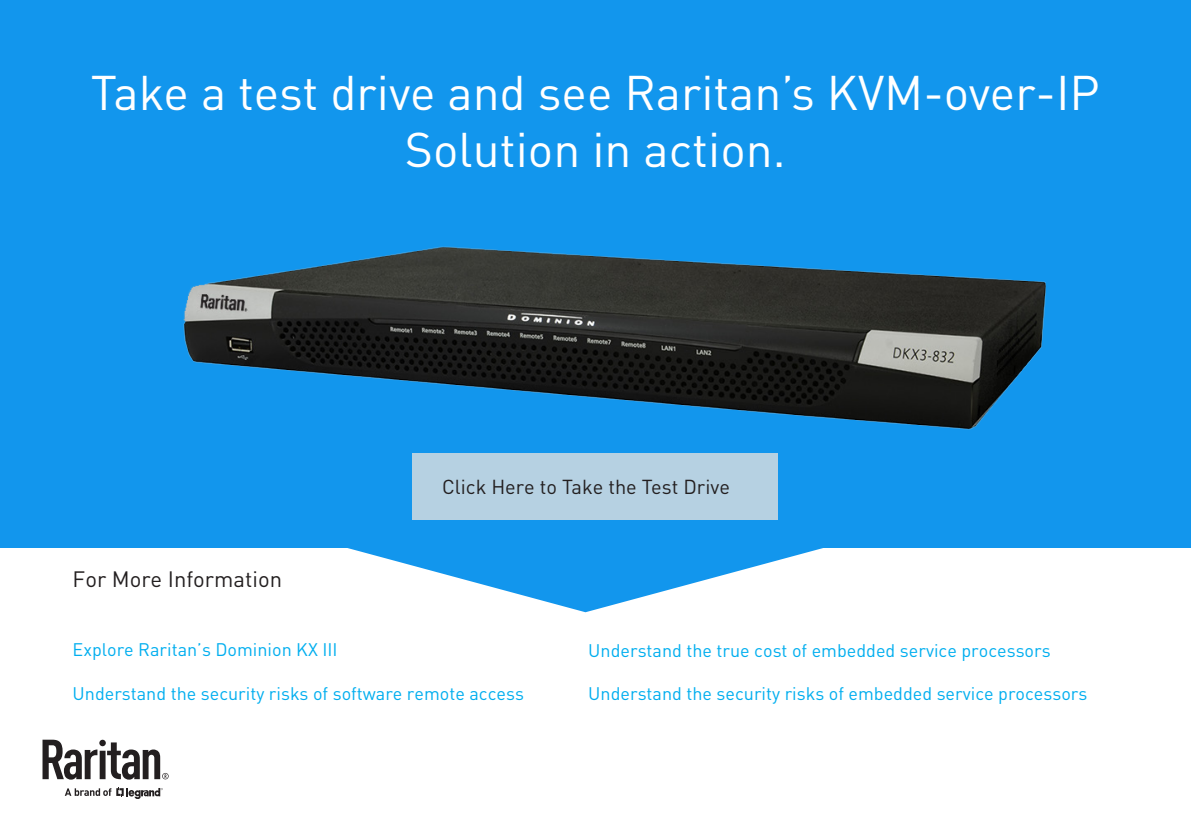
<style>
.page{position:relative;width:1191px;height:840px;background:#fff}
.page>*{position:absolute;margin:0;border:0;box-sizing:border-box;transform-origin:0 0}
.t1{font:48px/57.6px "DIN Pro";color:#fff;text-align:center}
.t2{font:22px "DIN Pro";color:#231f20}
.t3{font:20px "DIN Pro";color:#231f20}
.t4{font:18px "DIN Pro";color:#00aeef}
</style>
<div class="page">
<svg style="left:65px;top:787px;width:98px;height:11px"></svg>
<svg style="left:43px;top:739px;width:126px;height:40px"></svg>
<div style="left:0;top:0;width:1191px;height:547px;background:#1296ed"></div>
<div style="left:412px;top:453px;width:365px;height:66px;background:#b6d1e2"></div>
<svg style="left:329px;top:547px;width:500px;height:65px"></svg>
<img style="left:183px;top:246px;width:862px;height:183px">
<p class="t1" style="left:91px;top:61px;width:1010px">Take a test drive and see Raritan’s KVM-over-IP<br>Solution in action.</p>
<p class="t2" style="left:73px;top:564px;width:211px">For More Information</p>
<p class="t3" style="left:442px;top:473px;width:289px">Click Here to Take the Test Drive</p>
<p class="t4" style="left:73px;top:637px;width:266px">Explore Raritan’s Dominion KX III</p>
<p class="t4" style="left:73px;top:681px;width:453px">Understand the security risks of software remote access</p>
<p class="t4" style="left:588px;top:637px;width:464px">Understand the true cost of embedded service processors</p>
<p class="t4" style="left:588px;top:680px;width:500px">Understand the security risks of embedded service processors</p>
</div>
